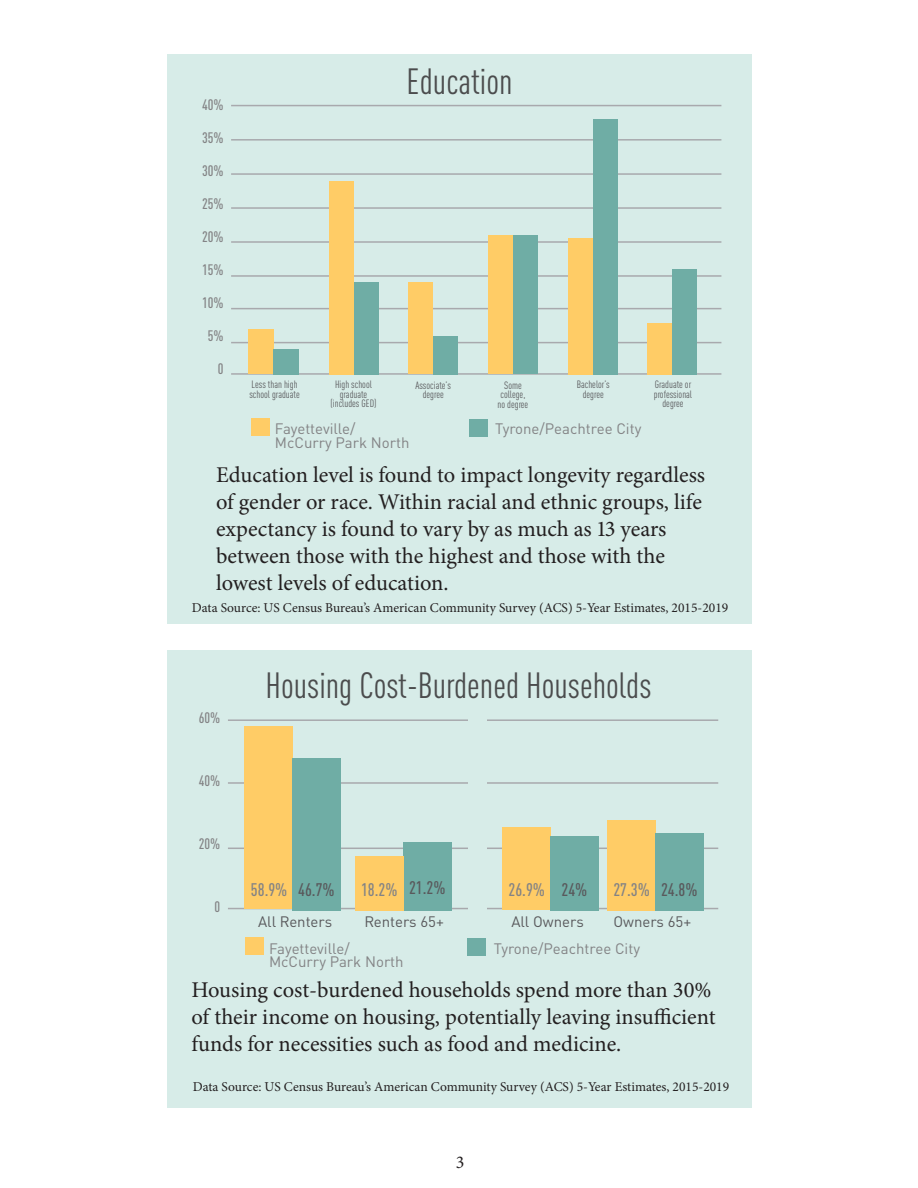
<style>
.page{position:relative;width:918px;height:1188px;background:#fff}
.page>*{position:absolute;margin:0;border:0;box-sizing:border-box;transform-origin:0 0}
.t1{font:condensed 36px "DIN Pro";color:#4b4c4d}
.t2{font:22.5px/27px "Minion Pro";color:#231f20}
.t3{font:500 condensed 18px "DIN Pro";color:#838385}
.t4{font:500 condensed 18px "DIN Pro";color:#59595c}
.t5{font:18px "Minion Pro";color:#231f20}
.t6{font:15px/13.5px "DIN Pro";color:#838385}
.t7{font:15px "DIN Pro";color:#59595c}
.t8{font:500 condensed 15px "DIN Pro";color:#838385}
.t9{font:13.5px "Minion Pro";color:#231f20}
.t10{font:condensed 10.5px/9.8px "DIN Pro";color:#59595c;text-align:center}
</style>
<div class="page">
<div style="left:167px;top:55px;width:585px;height:569px;background:#d7ece8"></div>
<hr style="left:231px;top:373px;width:490px;height:2px;background:#a8a9ad">
<hr style="left:231px;top:342px;width:490px;height:1px;background:#a8a9ad">
<hr style="left:231px;top:308px;width:490px;height:1px;background:#a8a9ad">
<hr style="left:231px;top:275px;width:490px;height:2px;background:#a8a9ad">
<hr style="left:231px;top:241px;width:490px;height:2px;background:#a8a9ad">
<hr style="left:231px;top:207px;width:490px;height:2px;background:#a8a9ad">
<hr style="left:231px;top:173px;width:490px;height:2px;background:#a8a9ad">
<hr style="left:231px;top:139px;width:490px;height:2px;background:#a8a9ad">
<hr style="left:231px;top:105px;width:490px;height:1px;background:#a8a9ad">
<div style="left:354px;top:282px;width:24px;height:93px;background:#6fada5"></div>
<div style="left:329px;top:181px;width:25px;height:194px;background:#fc6"></div>
<div style="left:249px;top:329px;width:25px;height:45px;background:#fc6"></div>
<div style="left:274px;top:349px;width:25px;height:26px;background:#6fada5"></div>
<div style="left:408px;top:282px;width:25px;height:91px;background:#fc6"></div>
<div style="left:433px;top:336px;width:25px;height:39px;background:#6fada5"></div>
<div style="left:488px;top:235px;width:25px;height:139px;background:#fc6"></div>
<div style="left:513px;top:235px;width:25px;height:139px;background:#6fada5"></div>
<div style="left:593px;top:120px;width:25px;height:255px;background:#6fada5"></div>
<div style="left:568px;top:238px;width:25px;height:137px;background:#fc6"></div>
<div style="left:672px;top:269px;width:25px;height:106px;background:#6fada5"></div>
<div style="left:647px;top:323px;width:25px;height:52px;background:#fc6"></div>
<div style="left:168px;top:650px;width:584px;height:458px;background:#d7ece8"></div>
<div style="left:251px;top:418px;width:19px;height:18px;background:#fc6"></div>
<div style="left:469px;top:419px;width:18px;height:18px;background:#6fada5"></div>
<hr style="left:228px;top:908px;width:490px;height:1px;background:#a8a9ad">
<hr style="left:228px;top:848px;width:490px;height:1px;background:#a8a9ad">
<hr style="left:228px;top:782px;width:490px;height:2px;background:#a8a9ad">
<hr style="left:228px;top:719px;width:490px;height:2px;background:#a8a9ad">
<div style="left:244px;top:727px;width:48px;height:182px;background:#fc6"></div>
<div style="left:292px;top:758px;width:48px;height:153px;background:#6fada5"></div>
<div style="left:403px;top:842px;width:48px;height:69px;background:#6fada5"></div>
<div style="left:607px;top:820px;width:48px;height:91px;background:#fc6"></div>
<div style="left:655px;top:833px;width:48px;height:78px;background:#6fada5"></div>
<div style="left:502px;top:827px;width:48px;height:82px;background:#fc6"></div>
<div style="left:355px;top:856px;width:48px;height:55px;background:#fc6"></div>
<div style="left:550px;top:836px;width:49px;height:75px;background:#6fada5"></div>
<div style="left:246px;top:937px;width:18px;height:18px;background:#fc6"></div>
<div style="left:467px;top:938px;width:19px;height:18px;background:#6fada5"></div>
<div style="left:468px;top:712px;width:19px;height:203px;background:#d7ece8"></div>
<p class="t8" style="left:202px;top:94px;width:23px">40%</p>
<p class="t8" style="left:202px;top:127px;width:23px">35%</p>
<p class="t8" style="left:202px;top:160px;width:23px">30%</p>
<p class="t8" style="left:202px;top:193px;width:23px">25%</p>
<p class="t8" style="left:202px;top:226px;width:23px">20%</p>
<p class="t8" style="left:202px;top:259px;width:23px">15%</p>
<p class="t8" style="left:202px;top:292px;width:23px">10%</p>
<p class="t8" style="left:208px;top:325px;width:17px">5%</p>
<p class="t8" style="left:218px;top:358px;width:7px">0</p>
<p class="t1" style="left:407px;top:56px;width:107px">Education</p>
<p class="t10" style="left:249px;top:379px;width:52px;text-align:left">Less than high school graduate</p>
<p class="t10" style="left:416px;top:379px;width:37px">Associate’s degree</p>
<p class="t10" style="left:498px;top:379px;width:32px">Some college, no degree</p>
<p class="t10" style="left:577px;top:379px;width:35px">Bachelor’s degree</p>
<p class="t10" style="left:654px;top:379px;width:40px">Graduate or professional degree</p>
<p class="t10" style="left:331px;top:379px;width:48px">High school graduate (includes GED)</p>
<p class="t6" style="left:275px;top:421px;width:136px">Fayetteville/<br>McCurry Park North</p>
<p class="t6" style="left:495px;top:421px;width:148px">Tyrone/Peachtree City</p>
<p class="t2" style="left:216px;top:461px;width:491px">Education level is found to impact longevity regardless of gender or race. Within racial and ethnic groups, life expectancy is found to vary by as much as 13 years between those with the highest and those with the lowest levels of education.</p>
<p class="t9" style="left:192px;top:599px;width:538px">Data Source: US Census Bureau’s American Community Survey (ACS) 5-Year Estimates, 2015-2019</p>
<p class="t8" style="left:199px;top:707px;width:23px">60%</p>
<p class="t8" style="left:199px;top:770px;width:23px">40%</p>
<p class="t8" style="left:199px;top:833px;width:23px">20%</p>
<p class="t8" style="left:215px;top:896px;width:7px">0</p>
<p class="t1" style="left:266px;top:661px;width:387px">Housing Cost-Burdened Households</p>
<p class="t3" style="left:251px;top:876px;width:38px">58.9%</p>
<p class="t4" style="left:298px;top:876px;width:38px">46.7%</p>
<p class="t3" style="left:361px;top:876px;width:38px">18.2%</p>
<p class="t4" style="left:409px;top:875px;width:38px">21.2%</p>
<p class="t3" style="left:509px;top:876px;width:38px">26.9%</p>
<p class="t4" style="left:562px;top:876px;width:27px">24%</p>
<p class="t3" style="left:613px;top:876px;width:38px">27.3%</p>
<p class="t4" style="left:661px;top:876px;width:38px">24.8%</p>
<p class="t7" style="left:258px;top:910px;width:76px">All Renters</p>
<p class="t7" style="left:364px;top:910px;width:81px">Renters 65+</p>
<p class="t7" style="left:511px;top:910px;width:74px">All Owners</p>
<p class="t7" style="left:613px;top:910px;width:79px">Owners 65+</p>
<p class="t6" style="left:269px;top:940px;width:136px">Fayetteville/<br>McCurry Park North</p>
<p class="t6" style="left:494px;top:940px;width:148px">Tyrone/Peachtree City</p>
<p class="t2" style="left:191px;top:976px;width:526px">Housing cost-burdened households spend more than 30% of their income on housing, potentially leaving insufficient funds for necessities such as food and medicine.</p>
<p class="t9" style="left:193px;top:1078px;width:538px">Data Source: US Census Bureau’s American Community Survey (ACS) 5-Year Estimates, 2015-2019</p>
<p class="t5" style="left:456px;top:1151px;width:10px">3</p>
</div>
